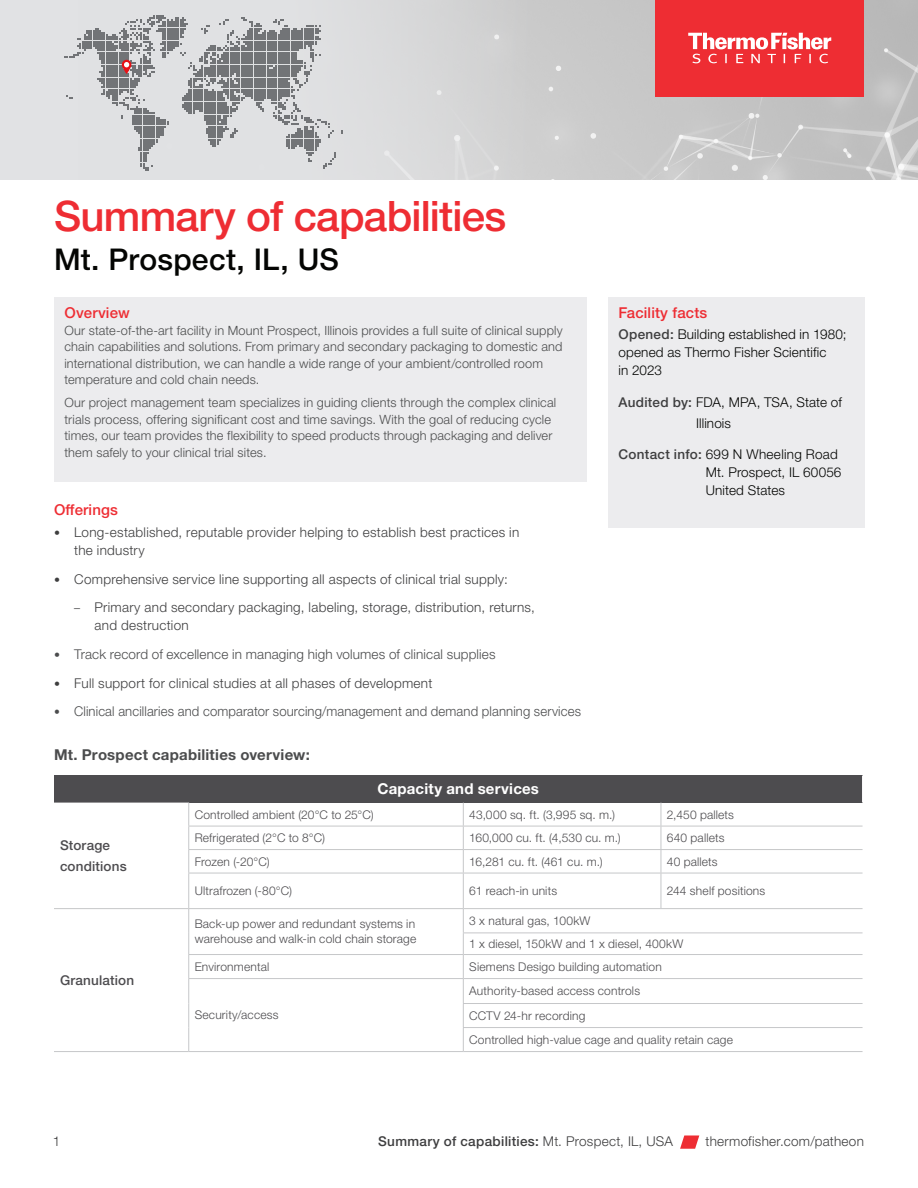
<style>
.page{position:relative;width:918px;height:1188px;background:#fff}
.page>*{position:absolute;margin:0;border:0;box-sizing:border-box;transform-origin:0 0}
.Headline{font:500 42px "Helvetica Neue LTW1 G";letter-spacing:-.02em;color:#ee2d33}
.PATH_Site_Header{font:500 30px "Helvetica Neue LTW1 G";letter-spacing:.01em;color:#040503}
.PATH_Site_Subhead{font:700 15px "Helvetica Neue LTW1 G";letter-spacing:.015em;color:#4b4c4d}
.Content_Header{font:500 15px "Helvetica Neue LTW1 G";letter-spacing:.01em;color:#ee2d33}
.PATH_Site_Body{font:700 15px "Helvetica Neue LTW1 G";letter-spacing:.015em;color:#fff}
.Body__Copy__No_Baseline{font:300 13.5px/18px "Helvetica Neue LTW1 G";letter-spacing:.02em;color:#3e3e3f}
.Body__Copy__No_Baseline-2{font:300 13.5px/18px "Helvetica Neue LTW1 G";letter-spacing:.01em;color:#040503}
.t1{font:300 13.5px "Helvetica Neue LTW1 G";letter-spacing:.01em;color:#4b4c4d}
.Body__Copy__No_Baseline-3{font:500 13.5px "Helvetica Neue LTW1 G";letter-spacing:.025em;color:#3e3e3f}
.PATH_Site_Body-2{font:500 13.5px "Helvetica Neue LTW1 G";letter-spacing:.015em;color:#4d4c4f}
.PATH_Site_Bullets{font:300 12.75px/16.5px "Helvetica Neue LTW1 G";letter-spacing:.01em;color:#4b4c4d}
.PATH_Site_Body-3{font:300 12px/15px "Helvetica Neue LTW1 G";letter-spacing:.015em;color:#4d4c4f}
.PATH_Site_Body-4{font:300 12px "Helvetica Neue LTW1 G";letter-spacing:-.005em;color:#4d4c4f}
.s1{font-size:12px}
.s2{font-weight:500;color:#3e3e3f}
.s3{font-weight:300}
</style>
<div class="page">
<div style="left:54px;top:297px;width:533px;height:184px;background:#ececee"></div>
<div style="left:608px;top:297px;width:257px;height:231px;background:#ececee"></div>
<div style="left:54px;top:775px;width:809px;height:28px;background:#4d4c4f"></div>
<svg style="left:862px;top:775px;width:1px;height:28px"></svg>
<hr style="left:188px;top:826px;width:275px;height:1px;background:#c6c7c9">
<hr style="left:463px;top:826px;width:198px;height:1px;background:#c6c7c9">
<hr style="left:661px;top:826px;width:202px;height:1px;background:#c6c7c9">
<hr style="left:188px;top:849px;width:275px;height:1px;background:#c6c7c9">
<hr style="left:463px;top:849px;width:198px;height:1px;background:#c6c7c9">
<svg style="left:463px;top:803px;width:1px;height:70px"></svg>
<hr style="left:661px;top:849px;width:202px;height:1px;background:#c6c7c9">
<svg style="left:661px;top:803px;width:1px;height:70px"></svg>
<hr style="left:188px;top:873px;width:275px;height:1px;background:#c6c7c9">
<hr style="left:463px;top:873px;width:198px;height:1px;background:#c6c7c9">
<hr style="left:463px;top:873px;width:1px;height:35px;background:#c6c7c9">
<hr style="left:661px;top:873px;width:202px;height:1px;background:#c6c7c9">
<hr style="left:661px;top:873px;width:1px;height:35px;background:#c6c7c9">
<hr style="left:189px;top:908px;width:274px;height:1px;background:#c6c7c9">
<hr style="left:463px;top:908px;width:198px;height:1px;background:#c6c7c9">
<hr style="left:661px;top:908px;width:202px;height:1px;background:#c6c7c9">
<hr style="left:463px;top:933px;width:198px;height:1px;background:#c6c7c9">
<hr style="left:661px;top:933px;width:202px;height:1px;background:#c6c7c9">
<hr style="left:188px;top:954px;width:275px;height:1px;background:#c6c7c9">
<hr style="left:463px;top:954px;width:198px;height:1px;background:#c6c7c9">
<hr style="left:661px;top:954px;width:202px;height:1px;background:#c6c7c9">
<hr style="left:188px;top:978px;width:275px;height:1px;background:#c6c7c9">
<hr style="left:463px;top:978px;width:198px;height:1px;background:#c6c7c9">
<hr style="left:661px;top:978px;width:202px;height:1px;background:#c6c7c9">
<hr style="left:463px;top:1003px;width:198px;height:1px;background:#c6c7c9">
<hr style="left:661px;top:1003px;width:202px;height:1px;background:#c6c7c9">
<svg style="left:54px;top:803px;width:135px;height:248px"></svg>
<hr style="left:463px;top:1027px;width:198px;height:1px;background:#c6c7c9">
<svg style="left:463px;top:909px;width:1px;height:142px"></svg>
<hr style="left:661px;top:1027px;width:202px;height:1px;background:#c6c7c9">
<hr style="left:54px;top:1051px;width:135px;height:1px;background:#c6c7c9">
<hr style="left:189px;top:1051px;width:274px;height:1px;background:#c6c7c9">
<hr style="left:463px;top:1051px;width:198px;height:1px;background:#c6c7c9">
<hr style="left:661px;top:1051px;width:202px;height:1px;background:#c6c7c9">
<div style="left:0;top:0;width:918px;height:180px;background:#e1e2e4"></div>
<img style="left:342px;top:0;width:576px;height:180px">
<svg style="left:65px;top:15px;width:277px;height:156px"></svg>
<div style="left:656px;top:0;width:208px;height:96px;background:#ee2d33"></div>
<svg style="left:688px;top:33px;width:143px;height:30px"></svg>
<svg style="left:680px;top:1135px;width:19px;height:14px"></svg>
<p class="Headline" style="left:54px;top:191px;width:454px">Summary of capabilities</p>
<p class="PATH_Site_Header" style="left:54px;top:241px;width:287px">Mt. Prospect, IL, US</p>
<p class="Content_Header" style="left:64px;top:304px;width:67px">Overview</p>
<p class="PATH_Site_Bullets" style="left:64px;top:322px;width:500px">Our state-of-the-art facility in Mount Prospect, Illinois provides a full suite of clinical supply chain capabilities and solutions. From primary and secondary packaging to domestic and international distribution, we can handle a wide range of your ambient/controlled room temperature and cold chain needs.</p>
<p class="PATH_Site_Bullets" style="left:64px;top:395px;width:493px">Our project management team specializes in guiding clients through the complex clinical trials process, offering significant cost and time savings. With the goal of reducing cycle times, our team provides the flexibility to speed products through packaging and deliver them safely to your clinical trial sites.</p>
<p class="Content_Header" style="left:54px;top:500px;width:66px">Offerings</p>
<p class="Body__Copy__No_Baseline" style="left:74px;top:523px;width:447px;text-indent:-20px"><span class="s1">•</span> Long-established, reputable provider helping to establish best practices in the industry</p>
<p class="Body__Copy__No_Baseline" style="left:54px;top:570px;width:456px"><span class="s1">•</span> Comprehensive service line supporting all aspects of clinical trial supply:</p>
<p class="Body__Copy__No_Baseline" style="left:94px;top:598px;width:442px;text-indent:-20px"><span class="s1">–</span> Primary and secondary packaging, labeling, storage, distribution, returns, and destruction</p>
<p class="t1" style="left:54px;top:646px;width:443px"><span class="s1">•</span> Track record of excellence in managing high volumes of clinical supplies</p>
<p class="Body__Copy__No_Baseline" style="left:54px;top:674px;width:380px"><span class="s1">•</span> Full support for clinical studies at all phases of development</p>
<p class="t1" style="left:54px;top:703px;width:529px"><span class="s1">•</span> Clinical ancillaries and comparator sourcing/management and demand planning services</p>
<p class="PATH_Site_Subhead" style="left:54px;top:745px;width:257px">Mt. Prospect capabilities overview:</p>
<p class="PATH_Site_Body" style="left:377px;top:780px;width:163px">Capacity and services</p>
<p class="Content_Header" style="left:618px;top:304px;width:90px">Facility facts</p>
<p class="Body__Copy__No_Baseline-2" style="left:618px;top:325px;width:230px"><span class="s2">Opened:</span> Building established in 1980; opened as Thermo Fisher Scientific<br>in 2023</p>
<p class="Body__Copy__No_Baseline-2" style="left:696px;top:391px;width:147px;line-height:21px;text-indent:-78px"><span class="s2">Audited by:</span> FDA, MPA, TSA, State of<br>Illinois</p>
<p class="Body__Copy__No_Baseline-2" style="left:706px;top:445px;width:137px;text-indent:-87px"><span class="s2">Contact info:</span> 699 N Wheeling Road<br>Mt. Prospect, IL 60056<br>United States</p>
<p class="PATH_Site_Body-2" style="left:60px;top:837px;width:52px">Storage</p>
<p class="PATH_Site_Body-2" style="left:60px;top:858px;width:68px">conditions</p>
<p class="PATH_Site_Body-2" style="left:60px;top:972px;width:76px">Granulation</p>
<p class="PATH_Site_Body-3" style="left:195px;top:807px;width:181px">Controlled ambient (20°C to 25°C)</p>
<p class="PATH_Site_Body-3" style="left:469px;top:807px;width:147px">43,000 sq. ft. (3,995 sq. m.)</p>
<p class="PATH_Site_Body-3" style="left:667px;top:807px;width:69px">2,450 pallets</p>
<p class="PATH_Site_Body-3" style="left:195px;top:830px;width:132px">Refrigerated (2°C to 8°C)</p>
<p class="PATH_Site_Body-3" style="left:469px;top:830px;width:153px">160,000 cu. ft. (4,530 cu. m.)</p>
<p class="PATH_Site_Body-3" style="left:667px;top:830px;width:59px">640 pallets</p>
<p class="PATH_Site_Body-3" style="left:195px;top:854px;width:77px">Frozen (-20°C)</p>
<p class="PATH_Site_Body-4" style="left:469px;top:854px;width:135px">16,281 cu. ft. (461 cu. m.)</p>
<p class="PATH_Site_Body-3" style="left:667px;top:854px;width:52px">40 pallets</p>
<p class="PATH_Site_Body-3" style="left:195px;top:883px;width:99px">Ultrafrozen (-80°C)</p>
<p class="PATH_Site_Body-3" style="left:469px;top:883px;width:89px">61 reach-in units</p>
<p class="PATH_Site_Body-3" style="left:667px;top:883px;width:100px">244 shelf positions</p>
<p class="PATH_Site_Body-3" style="left:195px;top:917px;width:223px">Back-up power and redundant systems in warehouse and walk-in cold chain storage</p>
<p class="PATH_Site_Body-3" style="left:469px;top:913px;width:123px">3 x natural gas, 100kW</p>
<p class="PATH_Site_Body-3" style="left:469px;top:936px;width:215px">1 x diesel, 150kW and 1 x diesel, 400kW</p>
<p class="PATH_Site_Body-3" style="left:195px;top:959px;width:76px">Environmental</p>
<p class="PATH_Site_Body-3" style="left:469px;top:959px;width:194px">Siemens Desigo building automation</p>
<p class="PATH_Site_Body-3" style="left:195px;top:1008px;width:85px">Security/access</p>
<p class="PATH_Site_Body-3" style="left:469px;top:984px;width:172px">Authority-based access controls</p>
<p class="PATH_Site_Body-3" style="left:469px;top:1008px;width:118px">CCTV 24-hr recording</p>
<p class="PATH_Site_Body-3" style="left:469px;top:1032px;width:265px">Controlled high-value cage and quality retain cage</p>
<p class="Body__Copy__No_Baseline" style="left:53px;top:1132px;width:9px">1</p>
<p class="Body__Copy__No_Baseline-3" style="left:378px;top:1133px;width:296px">Summary of capabilities: <span class="s3">Mt. Prospect, IL, USA</span></p>
<p class="Body__Copy__No_Baseline" style="left:706px;top:1132px;width:160px">thermofisher.com/patheon</p>
</div>
